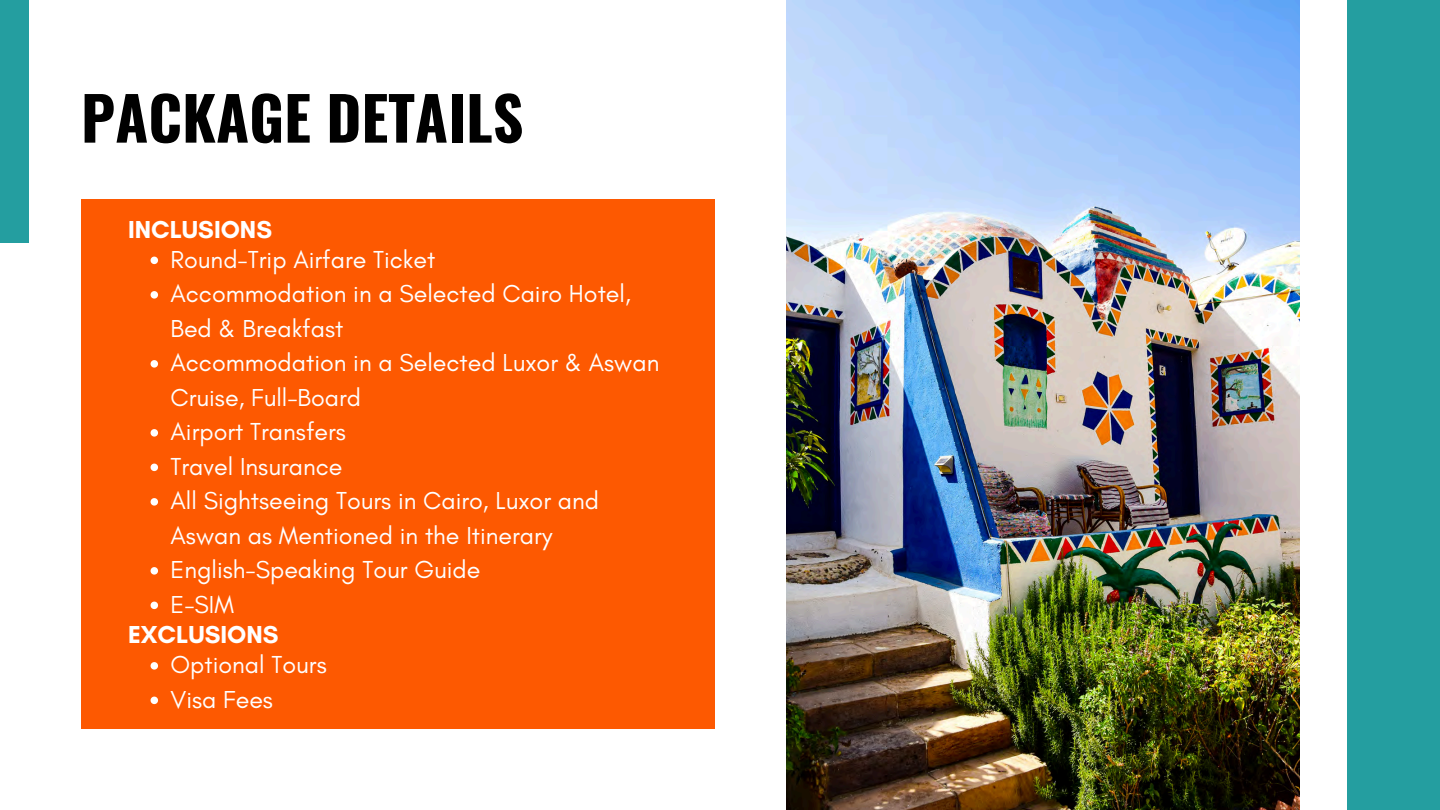
<style>
.page{position:relative;width:1440px;height:810px;background:#fff}
.page>*{position:absolute;margin:0;border:0;box-sizing:border-box;transform-origin:0 0}
.t1{font:700 60px "Oswald";color:#000}
.t2{font:25px/34.5px "Glacial Indifference";color:#fff}
.t3{font:700 25px "Glacial Indifference";color:#fff}
</style>
<div class="page">
<div style="left:81px;top:200px;width:634px;height:529px;background:#fd5901"></div>
<div style="left:1347px;top:0;width:93px;height:810px;background:#249ea0"></div>
<div style="left:0;top:0;width:29px;height:243px;background:#249ea0"></div>
<svg style="left:151px;top:257px;width:7px;height:7px"></svg>
<svg style="left:151px;top:291px;width:7px;height:8px"></svg>
<svg style="left:151px;top:360px;width:7px;height:8px"></svg>
<svg style="left:151px;top:429px;width:7px;height:8px"></svg>
<svg style="left:151px;top:464px;width:7px;height:7px"></svg>
<svg style="left:151px;top:498px;width:7px;height:8px"></svg>
<svg style="left:151px;top:567px;width:7px;height:8px"></svg>
<svg style="left:151px;top:602px;width:7px;height:7px"></svg>
<svg style="left:151px;top:662px;width:7px;height:8px"></svg>
<svg style="left:151px;top:697px;width:7px;height:7px"></svg>
<img style="left:786px;top:0;width:513px;height:810px">
<h1 class="t1" style="left:81px;top:71px;width:444px">PACKAGE DETAILS</h1>
<h2 class="t3" style="left:128px;top:214px;width:146px">INCLUSIONS</h2>
<p class="t2" style="left:171px;top:242px;width:266px">Round-Trip Airfare Ticket</p>
<p class="t2" style="left:171px;top:276px;width:462px">Accommodation in a Selected Cairo Hotel,<br>Bed &amp; Breakfast</p>
<p class="t2" style="left:171px;top:345px;width:490px">Accommodation in a Selected Luxor &amp; Aswan<br>Cruise, Full-Board</p>
<p class="t2" style="left:171px;top:414px;width:177px">Airport Transfers</p>
<p class="t2" style="left:171px;top:449px;width:173px">Travel Insurance</p>
<p class="t2" style="left:171px;top:483px;width:430px">All Sightseeing Tours in Cairo, Luxor and<br>Aswan as Mentioned in the Itinerary</p>
<p class="t2" style="left:171px;top:552px;width:311px">English-Speaking Tour Guide</p>
<p class="t2" style="left:171px;top:587px;width:65px">E-SIM</p>
<h2 class="t3" style="left:128px;top:619px;width:152px">EXCLUSIONS</h2>
<p class="t2" style="left:171px;top:647px;width:158px">Optional Tours</p>
<p class="t2" style="left:171px;top:682px;width:104px">Visa Fees</p>
</div>
